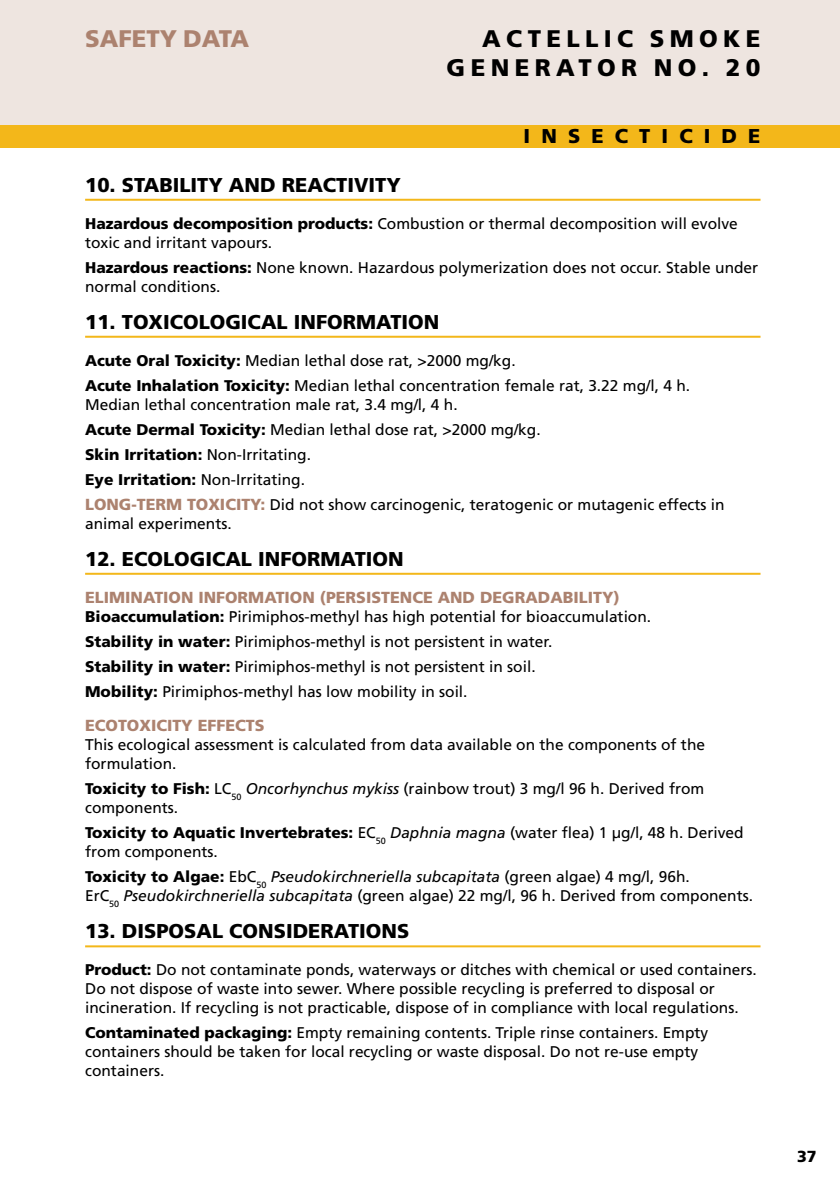
<style>
.page{position:relative;width:840px;height:1191px;background:#fff}
.page>*{position:absolute;margin:0;border:0;box-sizing:border-box;transform-origin:0 0}
.t1{font:900 24px/28.8px "Frutiger";letter-spacing:.22em;color:#000;text-align:right}
.t2{font:900 24px "Frutiger";color:#ac826f}
.t3{font:900 20px "Frutiger";color:#000}
.t4{font:900 20px "Frutiger";letter-spacing:.555em;color:#000}
.t5{font:900 16px "Frutiger";color:#ac826f}
.t6{font:900 16px "Frutiger";color:#000}
.t7{font:15.6px/19px "Frutiger";color:#000}
.s1{font-weight:900}
.s2{font-weight:900;font-size:16px;color:#ac826f}
.s3{font-style:italic}
</style>
<div class="page">
<div style="left:0;top:0;width:839px;height:132px;background:#eee5e0"></div>
<div style="left:0;top:125px;width:839px;height:22px;background:#f3b71a"></div>
<hr style="left:85px;top:199px;width:675px;height:2px;background:#f3b71a">
<hr style="left:85px;top:336px;width:675px;height:2px;background:#f3b71a">
<hr style="left:85px;top:573px;width:675px;height:2px;background:#f3b71a">
<hr style="left:85px;top:945px;width:675px;height:2px;background:#f3b71a">
<h1 class="t2" style="left:85px;top:24px;width:165px">SAFETY DATA</h1>
<h1 class="t1" style="left:446px;top:24px;width:315px">ACTELLIC SMOKE<br>GENERATOR NO. 20</h1>
<p class="t4" style="left:523px;top:124px;width:238px">INSECTICIDE</p>
<p class="t3" style="left:85px;top:173px;width:317px">10. STABILITY AND REACTIVITY</p>
<p class="t7" style="left:85px;top:214px;width:654px"><span class="s1">Hazardous decomposition products:</span> Combustion or thermal decomposition will evolve toxic and irritant vapours.</p>
<p class="t7" style="left:85px;top:258px;width:674px"><span class="s1">Hazardous reactions:</span> None known. Hazardous polymerization does not occur. Stable under normal conditions.</p>
<p class="t3" style="left:85px;top:309px;width:355px">11. TOXICOLOGICAL INFORMATION</p>
<p class="t7" style="left:85px;top:348px;width:606px;line-height:25px"><span class="s1">Acute Oral Toxicity:</span> Median lethal dose rat, &gt;2000 mg/kg.<br><span class="s1">Acute Inhalation Toxicity:</span> Median lethal concentration female rat, 3.22 mg/l, 4 h.</p>
<p class="t7" style="left:85px;top:392px;width:457px;line-height:25px">Median lethal concentration male rat, 3.4 mg/l, 4 h.<br><span class="s1">Acute Dermal Toxicity:</span> Median lethal dose rat, &gt;2000 mg/kg.<br><span class="s1">Skin Irritation:</span> Non-Irritating.<br><span class="s1">Eye Irritation:</span> Non-Irritating.</p>
<p class="t5" style="left:85px;top:494px;width:22px">Long</p>
<p class="t5" style="left:131px;top:494px;width:27px">-Term</p>
<p class="t5" style="left:187px;top:494px;width:42px">Toxicity</p>
<p class="t7" style="left:260px;top:495px;width:465px"><span class="s2">:</span> Did not show carcinogenic, teratogenic or mutagenic effects in</p>
<p class="t7" style="left:85px;top:514px;width:148px">animal experiments.</p>
<p class="t3" style="left:85px;top:546px;width:320px">12. ECOLOGICAL INFORMATION</p>
<p class="t5" style="left:85px;top:587px;width:536px">ELIMINATION INFORMATION (PERSISTENCE AND DEGRADABILITY)</p>
<p class="t7" style="left:85px;top:604px;width:567px;line-height:25px"><span class="s1">Bioaccumulation:</span> Pirimiphos-methyl has high potential for bioaccumulation.<br><span class="s1">Stability in water:</span> Pirimiphos-methyl is not persistent in water.<br><span class="s1">Stability in water:</span> Pirimiphos-methyl is not persistent in soil.<br><span class="s1">Mobility:</span> Pirimiphos-methyl has low mobility in soil.</p>
<p class="t5" style="left:85px;top:716px;width:181px">ECOTOXICITY EFFECTS</p>
<p class="t7" style="left:85px;top:735px;width:621px">This ecological assessment is calculated from data available on the components of the formulation.</p>
<p class="t7" style="left:85px;top:779px;width:620px"><span class="s1">Toxicity to Fish:</span> LC<sub>50</sub> <span class="s3">Oncorhynchus mykiss</span> (rainbow trout) 3 mg/l 96 h. Derived from components.</p>
<p class="t7" style="left:85px;top:823px;width:659px"><span class="s1">Toxicity to Aquatic Invertebrates:</span> EC<sub>50</sub> <span class="s3">Daphnia magna</span> (water flea) 1 µg/l, 48 h. Derived from components.</p>
<p class="t7" style="left:85px;top:867px;width:669px"><span class="s1">Toxicity to Algae:</span> EbC<sub>50</sub> <span class="s3">Pseudokirchneriella subcapitata</span> (green algae) 4 mg/l, 96h.<br>ErC<sub>50</sub> <span class="s3">Pseudokirchneriella subcapitata</span> (green algae) 22 mg/l, 96 h. Derived from components.</p>
<p class="t3" style="left:85px;top:919px;width:325px">13. DISPOSAL CONSIDERATIONS</p>
<p class="t7" style="left:85px;top:960px;width:673px"><span class="s1">Product:</span> Do not contaminate ponds, waterways or ditches with chemical or used containers.<br>Do not dispose of waste into sewer. Where possible recycling is preferred to disposal or incineration. If recycling is not practicable, dispose of in compliance with local regulations.</p>
<p class="t7" style="left:85px;top:1023px;width:624px"><span class="s1">Contaminated packaging:</span> Empty remaining contents. Triple rinse containers. Empty containers should be taken for local recycling or waste disposal. Do not re-use empty containers.</p>
<p class="t6" style="left:796px;top:1147px;width:21px">37</p>
</div>
